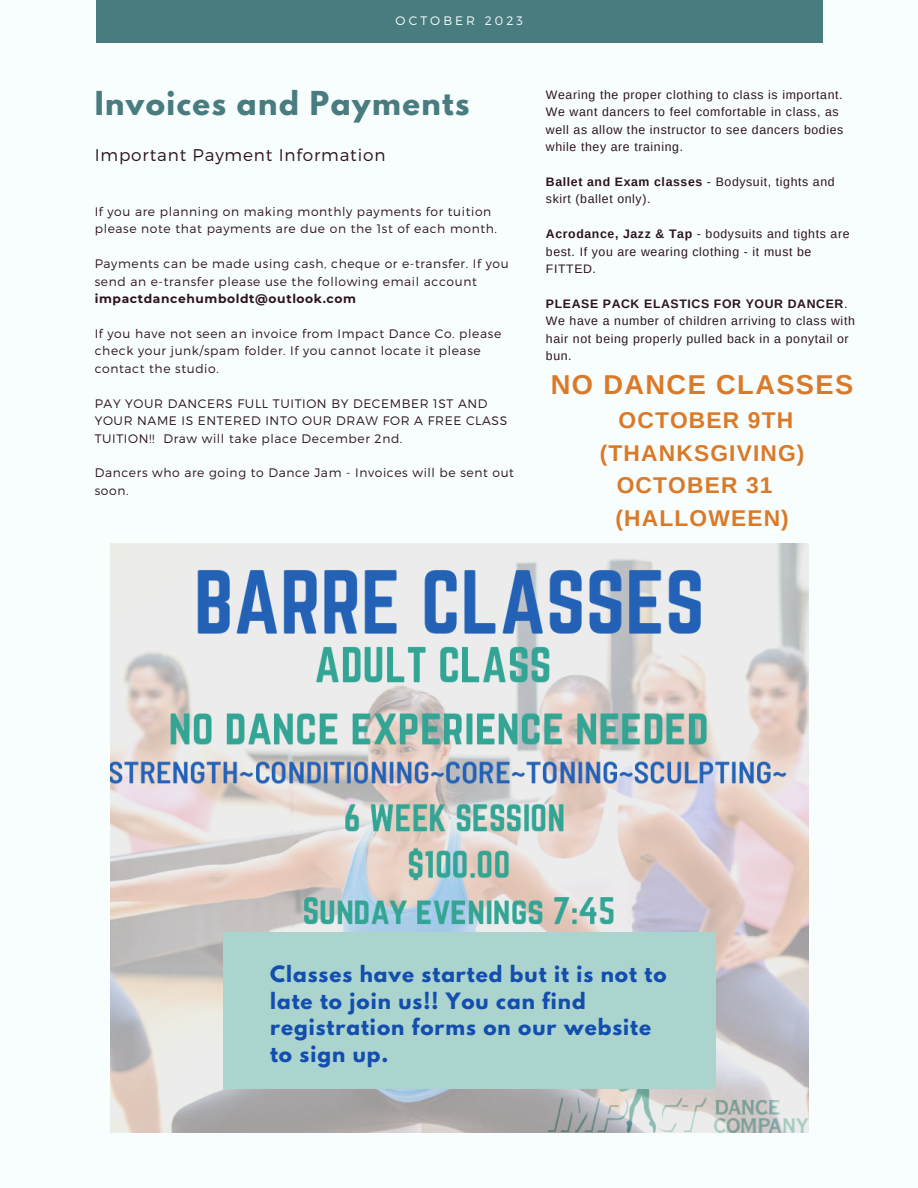
<style>
.page{position:relative;width:918px;height:1188px;background:#f8fdfe}
.page>*{position:absolute;margin:0;border:0;box-sizing:border-box;transform-origin:0 0}
.t1{font:700 29.25px "League Spartan";letter-spacing:.05em;color:#497c7f}
.t2{font:700 27.3px "Arimo";letter-spacing:.05em;color:#da7a28}
.t3{font:700 22.8px/32.8px "Arimo";letter-spacing:.05em;color:#da7a28;text-align:center}
.t4{font:700 19.95px/26.5px "League Spartan";letter-spacing:.05em;color:#134eae}
.t5{font:300 16.95px "Montserrat";letter-spacing:.05em;color:#2c1320}
.t6{font:300 12.3px/17.4px "Montserrat";letter-spacing:.05em;color:#2c1320}
.t7{font:12.3px/17.4px "Arimo";letter-spacing:.05em;color:#2c1320}
.t8{font:700 12.3px "Montserrat";letter-spacing:.05em;color:#2c1320}
.t9{font:300 12.3px "Montserrat";letter-spacing:.25em;color:#f8fdfe}
.s1{font-weight:700}
</style>
<div class="page">
<div style="left:96px;top:0;width:727px;height:43px;background:#497c7f"></div>
<img style="left:111px;top:543px;width:697px;height:590px">
<div style="left:224px;top:933px;width:492px;height:155px;background:#aad4cd"></div>
<p class="t9" style="left:396px;top:13px;width:129px">OCTOBER 2023</p>
<p class="t1" style="left:95px;top:88px;width:376px">Invoices and Payments</p>
<p class="t5" style="left:95px;top:144px;width:292px">Important Payment Information</p>
<p class="t6" style="left:95px;top:202px;width:404px">If you are planning on making monthly payments for tuition please note that payments are due on the 1st of each month.</p>
<p class="t6" style="left:95px;top:255px;width:415px">Payments can be made using cash, cheque or e-transfer. If you send an e-transfer please use the following email account</p>
<p class="t8" style="left:95px;top:291px;width:263px">impactdancehumboldt@outlook.com</p>
<p class="t6" style="left:95px;top:324px;width:408px">If you have not seen an invoice from Impact Dance Co. please check your junk/spam folder. If you cannot locate it please contact the studio.</p>
<p class="t6" style="left:95px;top:394px;width:414px">PAY YOUR DANCERS FULL TUITION BY DECEMBER 1ST AND<br>YOUR NAME IS ENTERED INTO OUR DRAW FOR A FREE CLASS<br>TUITION!! Draw will take place December 2nd.</p>
<p class="t6" style="left:95px;top:464px;width:421px">Dancers who are going to Dance Jam - Invoices will be sent out soon.</p>
<p class="t7" style="left:546px;top:86px;width:299px">Wearing the proper clothing to class is important.<br>We want dancers to feel comfortable in class, as well as allow the instructor to see dancers bodies while they are training.</p>
<p class="t7" style="left:546px;top:173px;width:290px"><span class="s1">Ballet and Exam classes</span> - Bodysuit, tights and skirt (ballet only).</p>
<p class="t7" style="left:546px;top:225px;width:305px"><span class="s1">Acrodance, Jazz &amp; Tap</span> - bodysuits and tights are best. If you are wearing clothing - it must be<br>FITTED.</p>
<p class="t7" style="left:546px;top:295px;width:310px"><span class="s1">PLEASE PACK ELASTICS FOR YOUR DANCER</span>.<br>We have a number of children arriving to class with hair not being properly pulled back in a ponytail or bun.</p>
<p class="t2" style="left:551px;top:369px;width:304px">NO DANCE CLASSES</p>
<p class="t3" style="left:600px;top:403px;width:206px">OCTOBER 9TH (THANKSGIVING)</p>
<p class="t3" style="left:615px;top:469px;width:175px;text-align:left">OCTOBER 31 (HALLOWEEN)</p>
<p class="t4" style="left:270px;top:964px;width:398px">Classes have started but it is not to late to join us!! You can find registration forms on our website to sign up.</p>
</div>
